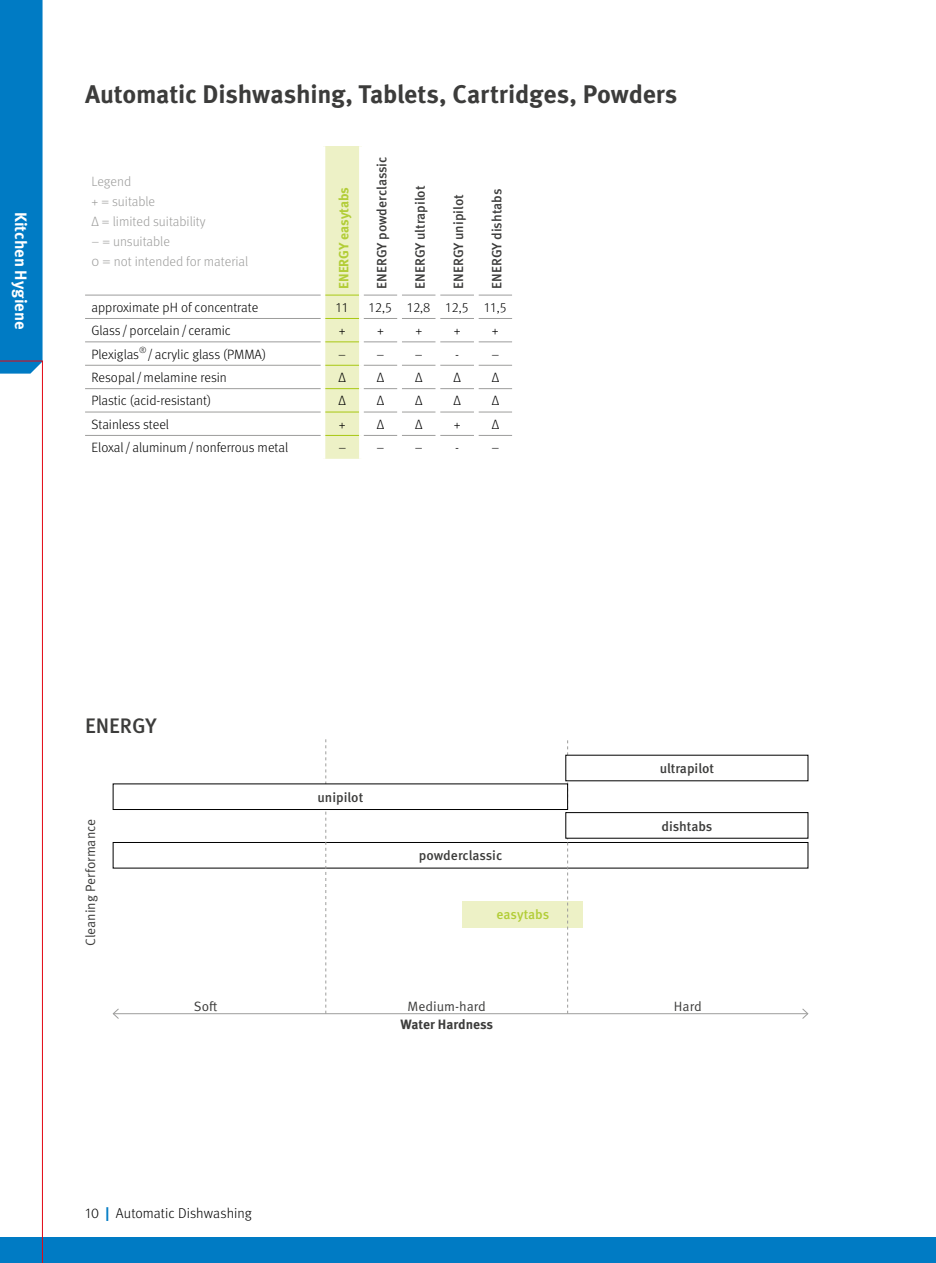
<style>
.page{position:relative;width:936px;height:1263px;background:#fff}
.page>*{position:absolute;margin:0;border:0;box-sizing:border-box;transform-origin:0 0}
.t1{font:700 25.5px "Meta Pro";letter-spacing:-.01em;color:#3c3c3b}
.t2{font:500 21px "Meta Pro";color:#3c3c3b}
.t3{font:700 16.5px "Meta Pro";letter-spacing:-.005em;color:#fff}
.t4{font:300 14.25px "Meta Pro";color:#000}
.t5{font:300 13.5px "Meta Pro";color:#000}
.t6{font:500 13.5px "Meta Pro";letter-spacing:-.005em;color:#3c3c3b}
.t7{font:300 13.5px/20px "Meta Pro";color:#9d9d9c}
.t8{font:13.5px "Meta Pro Norm";color:#3c3c3b}
.t9{font:700 13.5px "Meta Pro";letter-spacing:-.005em;color:#b2cd37}
.t10{font:700 13.5px "Meta Pro";color:#3c3c3b}
.t11{font:500 13.5px "Meta Pro";letter-spacing:-.005em;color:#b2cd37}
.s1{font-size:14.25px}
.s2{font-weight:700;color:#007bc4}
</style>
<div class="page">
<div style="left:462px;top:901px;width:121px;height:26px;background:#edf1c6"></div>
<div style="left:113px;top:842px;width:695px;height:26px;border:1px solid #000"></div>
<div style="left:323px;top:146px;width:38px;height:149px;background:#edf1c6"></div>
<div style="left:325px;top:296px;width:34px;height:163px;background:#edf1c6"></div>
<hr style="left:85px;top:295px;width:236px;height:1px;background:#9d9d9c">
<hr style="left:363px;top:295px;width:34px;height:1px;background:#9d9d9c">
<hr style="left:402px;top:295px;width:33px;height:1px;background:#9d9d9c">
<hr style="left:440px;top:295px;width:34px;height:1px;background:#9d9d9c">
<hr style="left:478px;top:295px;width:34px;height:1px;background:#9d9d9c">
<hr style="left:85px;top:318px;width:236px;height:1px;background:#9d9d9c">
<hr style="left:363px;top:318px;width:34px;height:1px;background:#9d9d9c">
<hr style="left:402px;top:318px;width:33px;height:1px;background:#9d9d9c">
<hr style="left:440px;top:318px;width:34px;height:1px;background:#9d9d9c">
<hr style="left:478px;top:318px;width:34px;height:1px;background:#9d9d9c">
<hr style="left:85px;top:341px;width:236px;height:1px;background:#9d9d9c">
<hr style="left:363px;top:341px;width:34px;height:1px;background:#9d9d9c">
<hr style="left:402px;top:341px;width:33px;height:1px;background:#9d9d9c">
<hr style="left:440px;top:341px;width:34px;height:1px;background:#9d9d9c">
<hr style="left:478px;top:341px;width:34px;height:1px;background:#9d9d9c">
<hr style="left:85px;top:365px;width:236px;height:1px;background:#9d9d9c">
<hr style="left:363px;top:365px;width:34px;height:1px;background:#9d9d9c">
<hr style="left:402px;top:365px;width:33px;height:1px;background:#9d9d9c">
<hr style="left:440px;top:365px;width:34px;height:1px;background:#9d9d9c">
<hr style="left:478px;top:365px;width:34px;height:1px;background:#9d9d9c">
<hr style="left:85px;top:388px;width:236px;height:1px;background:#9d9d9c">
<hr style="left:363px;top:388px;width:34px;height:1px;background:#9d9d9c">
<hr style="left:402px;top:388px;width:33px;height:1px;background:#9d9d9c">
<hr style="left:440px;top:388px;width:34px;height:1px;background:#9d9d9c">
<hr style="left:478px;top:388px;width:34px;height:1px;background:#9d9d9c">
<hr style="left:85px;top:412px;width:236px;height:1px;background:#9d9d9c">
<hr style="left:363px;top:412px;width:34px;height:1px;background:#9d9d9c">
<hr style="left:402px;top:412px;width:33px;height:1px;background:#9d9d9c">
<hr style="left:440px;top:412px;width:34px;height:1px;background:#9d9d9c">
<hr style="left:478px;top:412px;width:34px;height:1px;background:#9d9d9c">
<hr style="left:85px;top:435px;width:236px;height:1px;background:#9d9d9c">
<hr style="left:363px;top:435px;width:34px;height:1px;background:#9d9d9c">
<hr style="left:402px;top:435px;width:33px;height:1px;background:#9d9d9c">
<hr style="left:440px;top:435px;width:34px;height:1px;background:#9d9d9c">
<hr style="left:478px;top:435px;width:34px;height:1px;background:#9d9d9c">
<hr style="left:321px;top:146px;width:4px;height:149px;background:#fff">
<hr style="left:325px;top:295px;width:34px;height:1px;background:#a8c813">
<hr style="left:325px;top:318px;width:34px;height:1px;background:#a8c813">
<hr style="left:325px;top:341px;width:34px;height:1px;background:#a8c813">
<hr style="left:325px;top:365px;width:34px;height:1px;background:#a8c813">
<hr style="left:325px;top:388px;width:34px;height:1px;background:#a8c813">
<hr style="left:325px;top:412px;width:34px;height:1px;background:#a8c813">
<hr style="left:325px;top:435px;width:34px;height:1px;background:#a8c813">
<hr style="left:359px;top:146px;width:4px;height:149px;background:#fff">
<svg style="left:325px;top:739px;width:1px;height:274px"></svg>
<svg style="left:567px;top:740px;width:1px;height:273px"></svg>
<hr style="left:113px;top:1013px;width:694px;height:1px;background:#9d9d9c">
<svg style="left:112px;top:1008px;width:7px;height:11px"></svg>
<svg style="left:801px;top:1008px;width:7px;height:11px"></svg>
<div style="left:565px;top:755px;width:242px;height:26px;background:#fff"></div>
<div style="left:113px;top:784px;width:454px;height:25px;background:#fff"></div>
<div style="left:113px;top:783px;width:455px;height:27px;border:1px solid #000"></div>
<div style="left:565px;top:813px;width:242px;height:25px;background:#fff"></div>
<div style="left:565px;top:812px;width:243px;height:26px;border:1px solid #000"></div>
<div style="left:0;top:1237px;width:935px;height:26px;background:#007bc4"></div>
<svg style="left:0;top:0;width:43px;height:1263px"></svg>
<p class="t3" style="left:34px;top:212px;width:120px;rotate:90deg">Kitchen Hygiene</p>
<h1 class="t1" style="left:85px;top:75px;width:594px">Automatic Dishwashing, Tablets, Cartridges, Powders</h1>
<p class="t7" style="left:91px;top:171px;width:116px">Legend<br>+ = suitable<br>∆ = limited suitability</p>
<p class="t7" style="left:91px;top:230px;width:158px">– = unsuitable<br><span class="s1">0 =</span> not intended for material</p>
<p class="t9" style="left:333px;top:289px;width:103px;rotate:-90deg">ENERGY easytabs</p>
<p class="t6" style="left:371px;top:289px;width:134px;rotate:-90deg">ENERGY powderclassic</p>
<p class="t6" style="left:410px;top:289px;width:105px;rotate:-90deg">ENERGY ultrapilot</p>
<p class="t6" style="left:448px;top:289px;width:96px;rotate:-90deg">ENERGY unipilot</p>
<p class="t6" style="left:486px;top:289px;width:101px;rotate:-90deg">ENERGY dishtabs</p>
<p class="t5" style="left:91px;top:297px;width:168px">approximate pH of concentrate</p>
<p class="t5" style="left:336px;top:297px;width:14px">11</p>
<p class="t5" style="left:369px;top:297px;width:139px">12,5 12,8 12,5 11,5</p>
<p class="t5" style="left:91px;top:321px;width:141px">Glass /porcelain/ ceramic</p>
<p class="t5" style="left:339px;top:321px;width:8px">+</p>
<p class="t5" style="left:377px;top:321px;width:8px">+</p>
<p class="t5" style="left:415px;top:321px;width:8px">+</p>
<p class="t5" style="left:453px;top:321px;width:8px">+</p>
<p class="t5" style="left:492px;top:321px;width:8px">+</p>
<p class="t5" style="left:91px;top:344px;width:176px">Plexiglas<sup>®</sup>/ acrylic glass (PMMA)</p>
<p class="t5" style="left:338px;top:344px;width:48px">– –</p>
<p class="t5" style="left:415px;top:344px;width:46px">– -</p>
<p class="t5" style="left:491px;top:344px;width:9px">–</p>
<p class="t5" style="left:91px;top:368px;width:137px">Resopal /melamine resin</p>
<p class="t5" style="left:338px;top:368px;width:9px">∆</p>
<p class="t5" style="left:377px;top:368px;width:9px">∆</p>
<p class="t5" style="left:415px;top:368px;width:9px">∆</p>
<p class="t5" style="left:453px;top:368px;width:9px">∆</p>
<p class="t5" style="left:491px;top:368px;width:9px">∆</p>
<p class="t5" style="left:91px;top:391px;width:121px">Plastic (acid-resistant)</p>
<p class="t5" style="left:338px;top:391px;width:9px">∆</p>
<p class="t5" style="left:377px;top:391px;width:9px">∆</p>
<p class="t5" style="left:415px;top:391px;width:9px">∆</p>
<p class="t5" style="left:453px;top:391px;width:9px">∆</p>
<p class="t5" style="left:491px;top:391px;width:9px">∆</p>
<p class="t5" style="left:91px;top:414px;width:79px">Stainless steel</p>
<p class="t5" style="left:339px;top:414px;width:8px">+</p>
<p class="t5" style="left:377px;top:414px;width:9px">∆</p>
<p class="t5" style="left:415px;top:414px;width:9px">∆</p>
<p class="t5" style="left:453px;top:414px;width:8px">+</p>
<p class="t5" style="left:491px;top:414px;width:9px">∆</p>
<p class="t5" style="left:92px;top:438px;width:198px">Eloxal / aluminum/nonferrous metal</p>
<p class="t5" style="left:338px;top:438px;width:48px">– –</p>
<p class="t5" style="left:415px;top:438px;width:46px">– -</p>
<p class="t5" style="left:491px;top:438px;width:9px">–</p>
<h2 class="t2" style="left:85px;top:710px;width:73px">ENERGY</h2>
<p class="t8" style="left:80px;top:946px;width:129px;rotate:-90deg">Cleaning Performance</p>
<p class="t6" style="left:317px;top:787px;width:47px">unipilot</p>
<p class="t6" style="left:419px;top:845px;width:85px">powderclassic</p>
<p class="t11" style="left:496px;top:904px;width:54px">easytabs</p>
<p class="t6" style="left:659px;top:758px;width:56px">ultrapilot</p>
<p class="t6" style="left:661px;top:815px;width:52px">dishtabs</p>
<p class="t8" style="left:194px;top:996px;width:25px">Soft</p>
<p class="t8" style="left:407px;top:996px;width:80px">Medium-hard</p>
<p class="t8" style="left:674px;top:996px;width:29px">Hard</p>
<p class="t10" style="left:400px;top:1014px;width:94px">Water Hardness</p>
<p class="t4" style="left:85px;top:1203px;width:168px">10 <span class="s2">|</span> Automatic Dishwashing</p>
</div>
